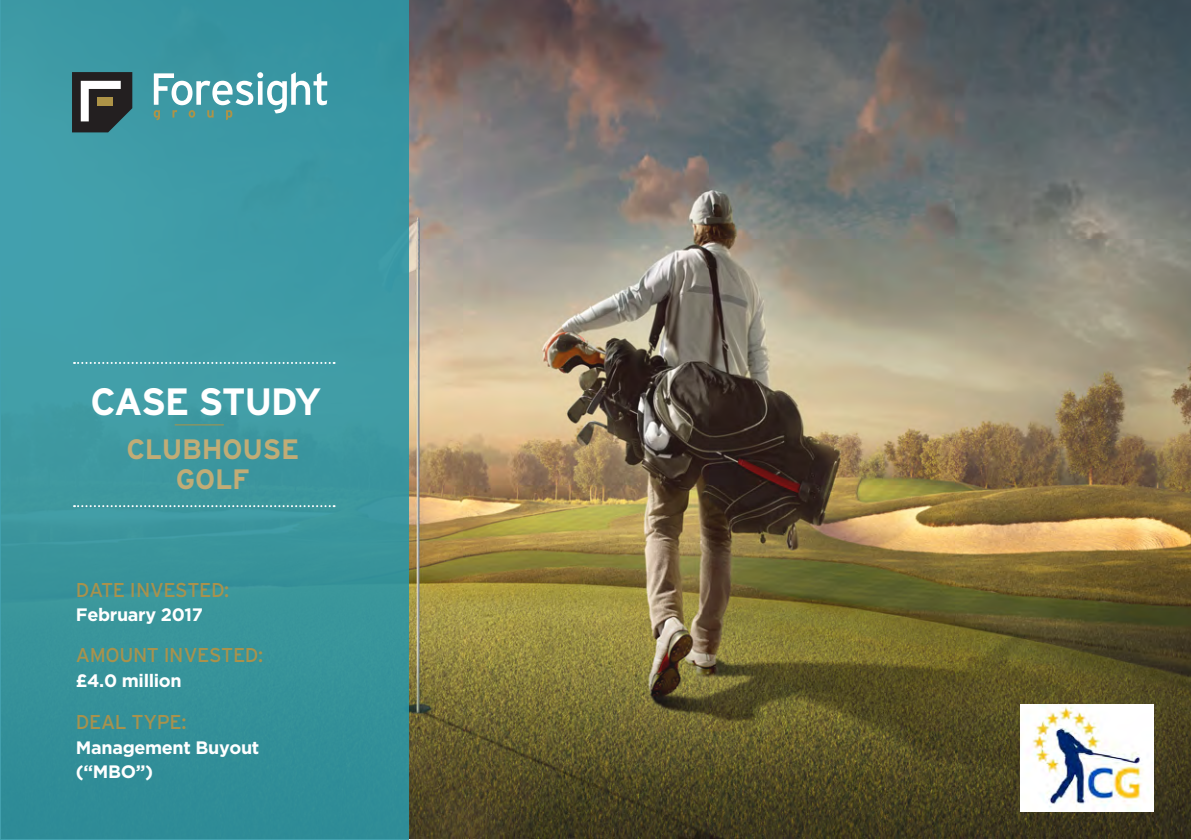
<style>
.page{position:relative;width:1191px;height:840px;background:#fff}
.page>*{position:absolute;margin:0;border:0;box-sizing:border-box;transform-origin:0 0}
.t1{font:700 38px "Interstate";letter-spacing:-.04em;color:#fff}
.t2{font:700 28px/30px "Interstate";letter-spacing:-.01em;color:#c0ac76;text-align:center}
.t3{font:20px "Interstate";letter-spacing:-.02em;color:#a8924d}
.t4{font:700 18px/23.6px "Gotham";letter-spacing:-.02em;color:#fff}
</style>
<div class="page">
<img style="left:408px;top:0;width:783px;height:839px">
<div style="left:0;top:0;width:408px;height:839px;background:linear-gradient(to right,#3d99a3,#38949e)"></div>
<svg style="left:72px;top:72px;width:60px;height:60px"></svg>
<div style="left:97px;top:97px;width:16px;height:8px;background:#ad9347"></div>
<svg style="left:154px;top:72px;width:173px;height:48px"></svg>
<svg style="left:74px;top:362px;width:260px;height:2px"></svg>
<hr style="left:175px;top:424px;width:49px;height:1px;background:#ad9347">
<svg style="left:74px;top:505px;width:260px;height:2px"></svg>
<img style="left:1020px;top:704px;width:133px;height:107px">
<p class="t1" style="left:90px;top:380px;width:233px">CASE STUDY</p>
<p class="t2" style="left:126px;top:433px;width:174px">CLUBHOUSE<br>GOLF</p>
<p class="t3" style="left:76px;top:578px;width:155px">DATE INVESTED:</p>
<p class="t4" style="left:76px;top:602px;width:128px">February 2017</p>
<p class="t3" style="left:76px;top:643px;width:189px">AMOUNT INVESTED:</p>
<p class="t4" style="left:76px;top:668px;width:107px">£4.0 million</p>
<p class="t3" style="left:76px;top:710px;width:112px">DEAL TYPE:</p>
<p class="t4" style="left:76px;top:734px;width:185px">Management Buyout (“MBO”)</p>
</div>
